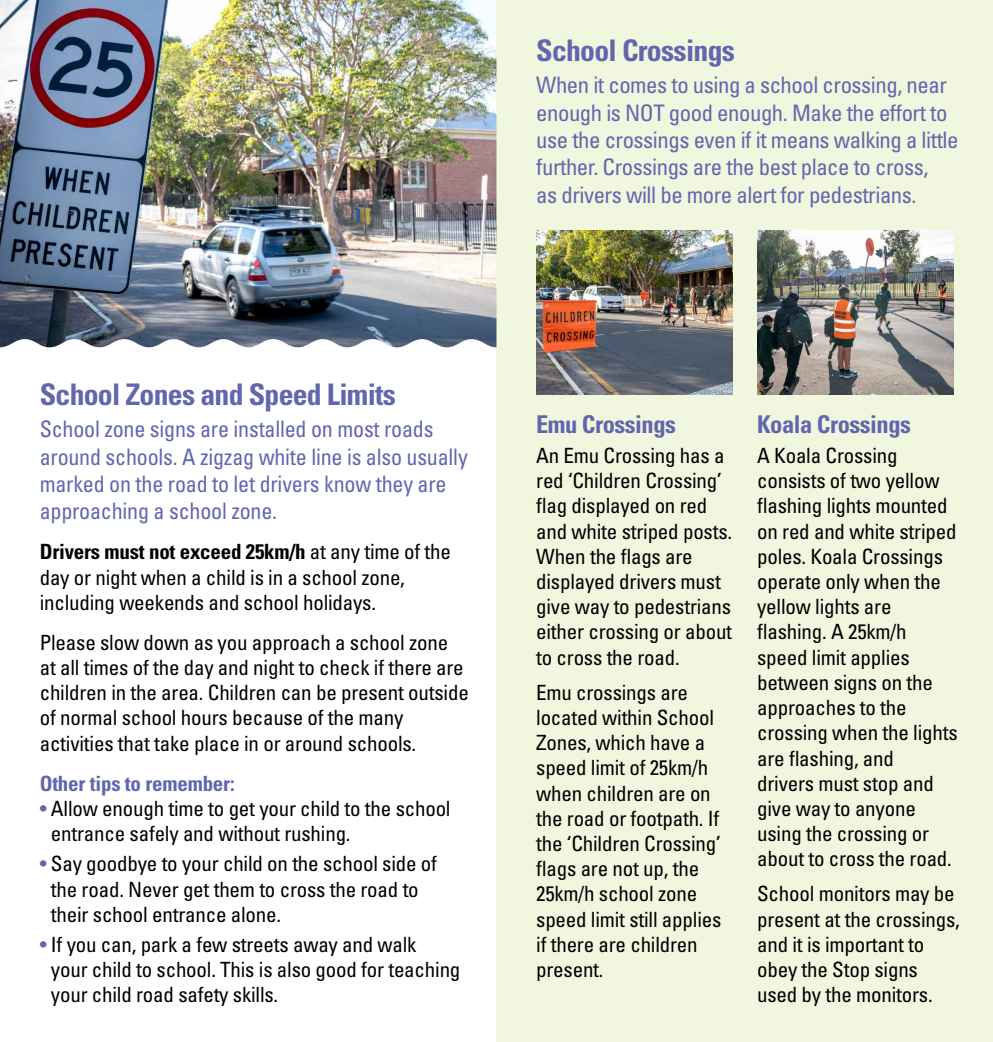
<style>
.page{position:relative;width:993px;height:1042px;background:#fff}
.page>*{position:absolute;margin:0;border:0;box-sizing:border-box;transform-origin:0 0}
.t1{font:700 condensed 29.75px "Univers";letter-spacing:-.025em;color:#6166af}
.t2{font:700 condensed 24.5px "Univers";letter-spacing:-.02em;color:#6166af}
.t3{font:condensed 22.75px/27.3px "Univers";letter-spacing:-.02em;color:#6166af}
.t4{font:condensed 21px/25.2px "Univers";letter-spacing:-.01em;color:#000}
.t5{font:700 condensed 21px "Univers";letter-spacing:-.01em;color:#6166af}
.s1{font-weight:700}
.s2{color:#6166af}
</style>
<div class="page">
<div style="left:496px;top:0;width:496px;height:1042px;background:#f1f6de"></div>
<img style="left:536px;top:231px;width:196px;height:163px">
<img style="left:757px;top:231px;width:195px;height:163px">
<img style="left:0;top:0;width:496px;height:347px">
<h1 class="t1" style="left:536px;top:32px;width:200px">School Crossings</h1>
<p class="t3" style="left:536px;top:71px;width:423px">When it comes to using a school crossing, near enough is NOT good enough. Make the effort to use the crossings even if it means walking a little further. Crossings are the best place to cross,<br>as drivers will be more alert for pedestrians.</p>
<h1 class="t1" style="left:40px;top:376px;width:357px">School Zones and Speed Limits</h1>
<p class="t3" style="left:40px;top:415px;width:429px">School zone signs are installed on most roads around schools. A zigzag white line is also usually marked on the road to let drivers know they are approaching a school zone.</p>
<p class="t4" style="left:40px;top:539px;width:412px"><span class="s1">Drivers must not exceed 25km/h</span> at any time of the day or night when a child is in a school zone, including weekends and school holidays.</p>
<p class="t4" style="left:40px;top:629px;width:430px">Please slow down as you approach a school zone at all times of the day and night to check if there are children in the area. Children can be present outside of normal school hours because of the many activities that take place in or around schools.</p>
<p class="t5" style="left:40px;top:770px;width:196px">Other tips to remember:</p>
<p class="t4" style="left:51px;top:795px;width:401px;text-indent:-11px"><span class="s2">•</span> Allow enough time to get your child to the school entrance safely and without rushing.</p>
<p class="t4" style="left:51px;top:850px;width:387px;text-indent:-11px"><span class="s2">•</span> Say goodbye to your child on the school side of the road. Never get them to cross the road to their school entrance alone.</p>
<p class="t4" style="left:51px;top:931px;width:411px;text-indent:-11px"><span class="s2">•</span> If you can, park a few streets away and walk<br>your child to school. This is also good for teaching your child road safety skills.</p>
<p class="t2" style="left:536px;top:409px;width:141px">Emu Crossings</p>
<p class="t4" style="left:536px;top:442px;width:197px">An Emu Crossing has a red ‘Children Crossing’ flag displayed on red and white striped posts.<br>When the flags are displayed drivers must give way to pedestrians either crossing or about to cross the road.</p>
<p class="t4" style="left:536px;top:679px;width:187px">Emu crossings are located within School<br>Zones, which have a speed limit of 25km/h when children are on the road or footpath. If the ‘Children Crossing’ flags are not up, the<br>25km/h school zone speed limit still applies if there are children present.</p>
<p class="t2" style="left:756px;top:409px;width:155px">Koala Crossings</p>
<p class="t4" style="left:756px;top:442px;width:202px">A Koala Crossing consists of two yellow flashing lights mounted on red and white striped poles. Koala Crossings operate only when the yellow lights are flashing. A 25km/h speed limit applies between signs on the approaches to the crossing when the lights are flashing, and<br>drivers must stop and give way to anyone using the crossing or about to cross the road.</p>
<p class="t4" style="left:756px;top:881px;width:204px">School monitors may be present at the crossings, and it is important to obey the Stop signs used by the monitors.</p>
</div>
